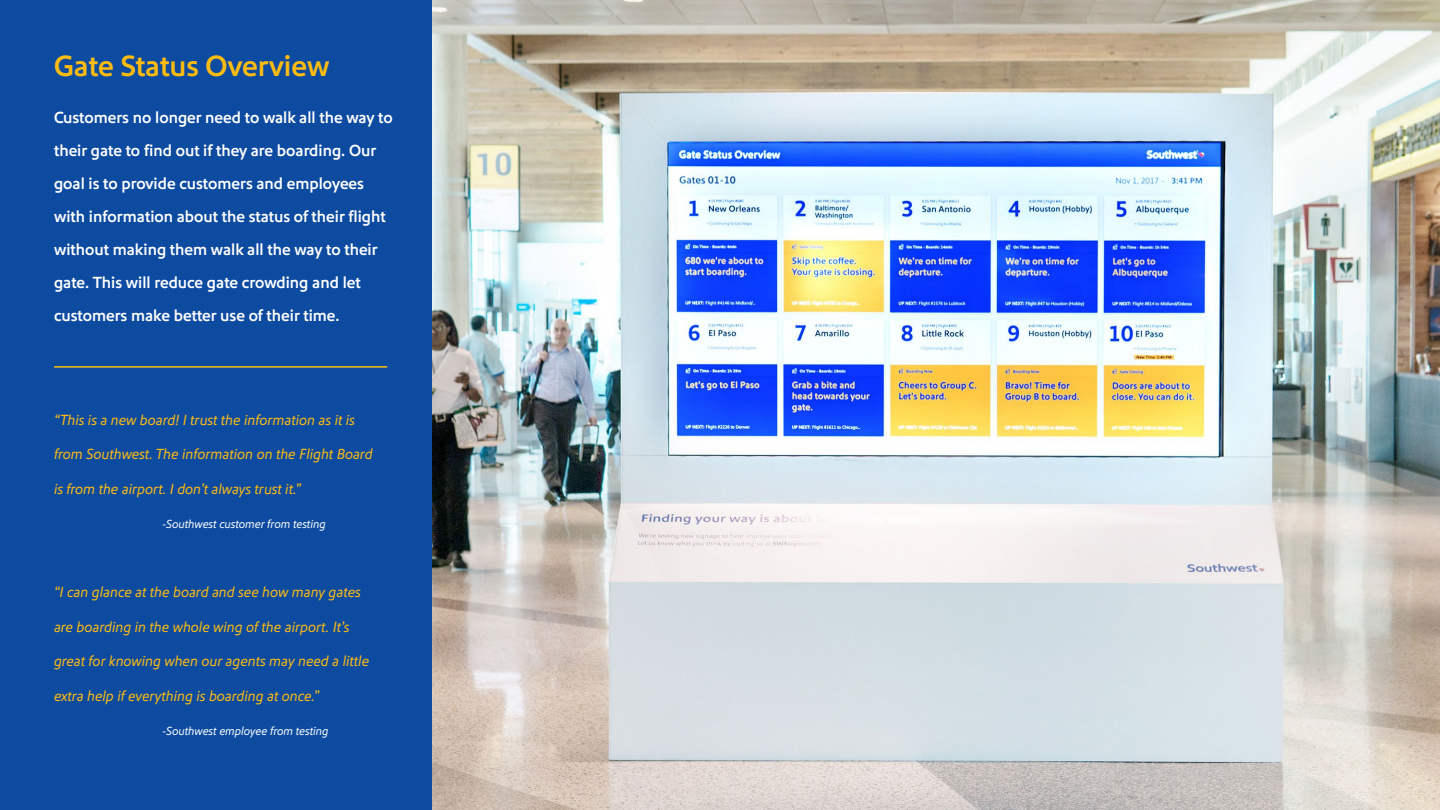
<style>
.page{position:relative;width:1440px;height:810px;background:#fff}
.page>*{position:absolute;margin:0;border:0;box-sizing:border-box;transform-origin:0 0}
.t1{font:500 30px "Southwest Sans";color:#febc11}
.t2{font:500 16.5px/33px "Southwest Sans";color:#fff}
.t3{font:italic 15px "Southwest Sans";color:#febc11}
.t4{font:italic 12px "Southwest Sans";color:#fff}
</style>
<div class="page">
<div style="left:0;top:0;width:432px;height:810px;background:#0d4ba0"></div>
<hr style="left:54px;top:366px;width:333px;height:2px;background:#febc11">
<img style="left:432px;top:0;width:1008px;height:810px">
<h1 class="t1" style="left:54px;top:49px;width:277px">Gate Status Overview</h1>
<p class="t2" style="left:54px;top:101px;width:340px">Customers no longer need to walk all the way to their gate to find out if they are boarding. Our goal is to provide customers and employees with information about the status of their flight without making them walk all the way to their gate. This will reduce gate crowding and let customers make better use of their time.</p>
<p class="t3" style="left:54px;top:411px;width:302px">“This is a new board! I trust the information as it is</p>
<p class="t3" style="left:54px;top:445px;width:320px">from Southwest. The information on the Flight Board</p>
<p class="t3" style="left:54px;top:480px;width:248px">is from the airport. I don’t always trust it.”</p>
<p class="t4" style="left:162px;top:517px;width:165px">-Southwest customer from testing</p>
<p class="t3" style="left:54px;top:583px;width:308px">“I can glance at the board and see how many gates</p>
<p class="t3" style="left:54px;top:618px;width:297px">are boarding in the whole wing of the airport. It’s</p>
<p class="t3" style="left:54px;top:652px;width:317px">great for knowing when our agents may need a little</p>
<p class="t3" style="left:54px;top:687px;width:267px">extra help if everything is boarding at once.”</p>
<p class="t4" style="left:162px;top:724px;width:168px">-Southwest employee from testing</p>
</div>
